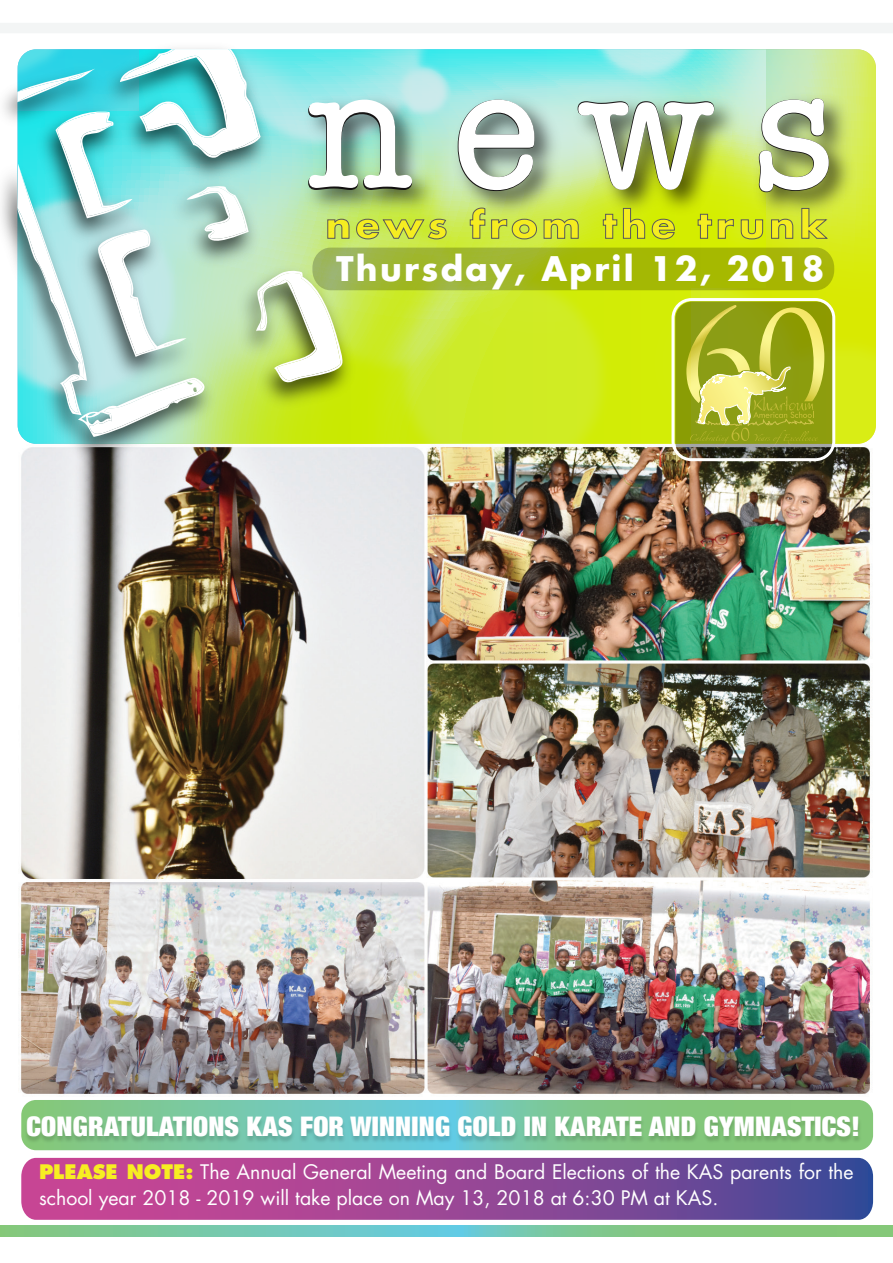
<style>
.page{position:relative;width:893px;height:1263px;background:#fff}
.page>*{position:absolute;margin:0;border:0;box-sizing:border-box;transform-origin:0 0}
.t1{font:165.45px "American Typewriter";color:#fff}
.t2{font:700 36px "Futura LT";letter-spacing:.11em;color:#f5ed21;scale:1.09 1}
.t3{font:700 33px "Futura LT";letter-spacing:.07em;color:#fff}
.t4{font:900 condensed 27px "Helvetica Neue LT Com";letter-spacing:.01em;color:#fff}
.t5{font:19.5px/25.5px "Futura LT";color:#fff}
.s1{font-weight:800;color:#f7ee22}
</style>
<div class="page">
<img style="left:20px;top:447px;width:850px;height:648px">
<svg style="left:21px;top:1100px;width:853px;height:49px;background:#7dc99d"></svg>
<svg style="left:21px;top:1157px;width:853px;height:63px;background:#944b98"></svg>
<svg style="left:18px;top:49px;width:858px;height:395px;background:#d9eb17"></svg>
<svg style="left:0;top:1226px;width:893px;height:10px;background:#79c89e"></svg>
<div style="left:0;top:23px;width:893px;height:10px;background:#f3f5f5"></div>
<img style="left:1px;top:48px;width:360px;height:422px">
<img style="left:294px;top:48px;width:574px;height:233px">
<img style="left:22px;top:1112px;width:843px;height:39px">
<img style="left:17px;top:49px;width:818px;height:412px">
<h1 class="t1" style="left:307px;top:5px;width:528px">news</h1>
<h2 class="t2" style="left:325px;top:201px;width:461px">news from the trunk</h2>
<h3 class="t3" style="left:336px;top:246px;width:490px">Thursday, April 12, 2018</h3>
<h3 class="t4" style="left:27px;top:1109px;width:835px">CONGRATULATIONS KAS FOR WINNING GOLD IN KARATE AND GYMNASTICS!</h3>
<p class="t5" style="left:39px;top:1160px;width:816px"><span class="s1">PLEASE NOTE:</span> The Annual General Meeting and Board Elections of the KAS parents for the school year 2018 - 2019 will take place on May 13, 2018 at 6:30 PM at KAS.</p>
</div>
